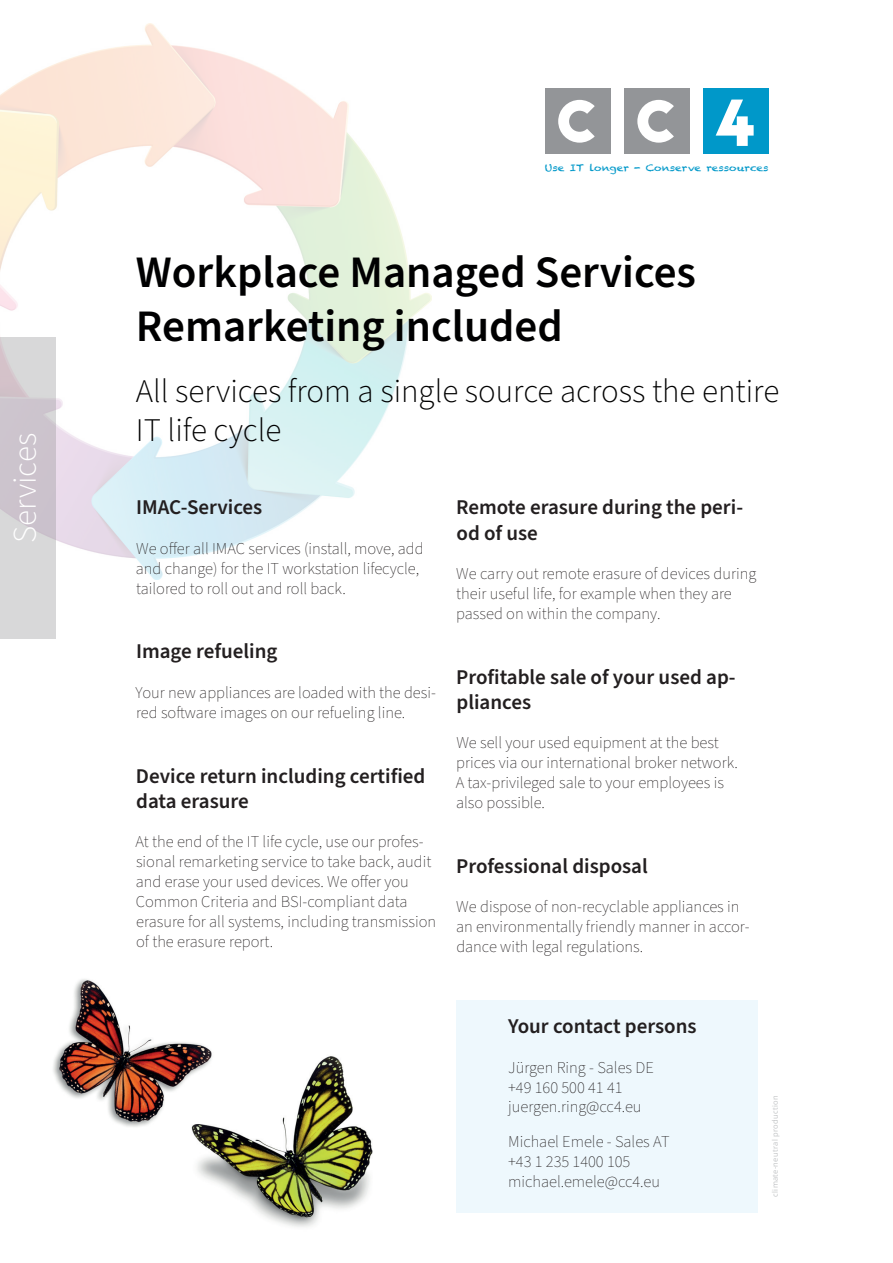
<style>
.page{position:relative;width:893px;height:1263px;background:#fff}
.page>*{position:absolute;margin:0;border:0;box-sizing:border-box;transform-origin:0 0}
.t1{font:600 45px/54px "Source Sans Pro";color:#000001}
.t2{font:300 33px/39.6px "Source Sans Pro";color:#000001}
.t3{font:300 33px "Source Sans Pro";color:#fff}
.t4{font:600 21px/25.2px "Source Sans Pro";color:#231f20}
.t5{font:200 16.5px/19.8px "Source Sans Pro";color:#231f20}
.t6{font:9.3px "Chalkduster";color:#0098c9;scale:1.14 1}
.t7{font:7.5px "Open Sans";letter-spacing:.04em;color:#c1c3c5}
</style>
<div class="page">
<img style="left:0;top:24px;width:431px;height:556px">
<div style="left:0;top:337px;width:56px;height:302px;background:linear-gradient(to right,#d3ced3,#d2cfd4)"></div>
<img style="left:53px;top:979px;width:320px;height:248px">
<div style="left:456px;top:1000px;width:302px;height:213px;background:#eef8fd"></div>
<div style="left:545px;top:89px;width:65px;height:65px;background:#939598"></div>
<svg style="left:558px;top:100px;width:37px;height:43px"></svg>
<div style="left:624px;top:89px;width:66px;height:65px;background:#939598"></div>
<svg style="left:637px;top:100px;width:37px;height:43px"></svg>
<div style="left:703px;top:89px;width:66px;height:65px;background:#0098c9"></div>
<svg style="left:716px;top:100px;width:38px;height:46px"></svg>
<h2 class="t3" style="left:3px;top:543px;width:111px;rotate:-90deg">Services</h2>
<p class="t6" style="left:545px;top:162px;width:198px">Use IT longer - Conserve ressources</p>
<h1 class="t1" style="left:136px;top:247px;width:562px">Workplace Managed Services<br>Remarketing included</h1>
<h2 class="t2" style="left:136px;top:372px;width:645px">All services from a single source across the entire<br>IT life cycle</h2>
<p class="t4" style="left:136px;top:495px;width:128px">IMAC-Services</p>
<p class="t5" style="left:136px;top:539px;width:289px">We offer all IMAC services (install, move, add and change) for the IT workstation lifecycle, tailored to roll out and roll back.</p>
<p class="t4" style="left:136px;top:639px;width:143px">Image refueling</p>
<p class="t5" style="left:136px;top:683px;width:302px">Your new appliances are loaded with the desi&shy;red software images on our refueling line.</p>
<p class="t4" style="left:136px;top:764px;width:291px">Device return including certified data erasure</p>
<p class="t5" style="left:136px;top:833px;width:302px">At the end of the IT life cycle, use our profes&shy;sional remarketing service to take back, audit and erase your used devices. We offer you Common Criteria and BSI-compliant data erasure for all systems, including transmission of the erasure report.</p>
<p class="t4" style="left:456px;top:495px;width:288px">Remote erasure during the peri&shy;od of use</p>
<p class="t5" style="left:456px;top:564px;width:302px">We carry out remote erasure of devices during their useful life, for example when they are passed on within the company.</p>
<p class="t4" style="left:456px;top:665px;width:281px">Profitable sale of your used ap&shy;pliances</p>
<p class="t5" style="left:456px;top:734px;width:284px">We sell your used equipment at the best prices via our international broker network.<br>A tax-privileged sale to your employees is also possible.</p>
<p class="t4" style="left:456px;top:854px;width:193px">Professional disposal</p>
<p class="t5" style="left:456px;top:897px;width:295px">We dispose of non-recyclable appliances in an environmentally friendly manner in accor&shy;dance with legal regulations.</p>
<p class="t4" style="left:508px;top:1014px;width:190px">Your contact persons</p>
<p class="t5" style="left:508px;top:1058px;width:147px">Jürgen Ring - Sales DE +49 160 500 41 41 juergen.ring@cc4.eu</p>
<p class="t5" style="left:508px;top:1132px;width:163px">Michael Emele - Sales AT +43 1 235 1400 105 michael.emele@cc4.eu</p>
<p class="t7" style="left:770px;top:1197px;width:103px;rotate:-90deg">climate-neutral production</p>
</div>
